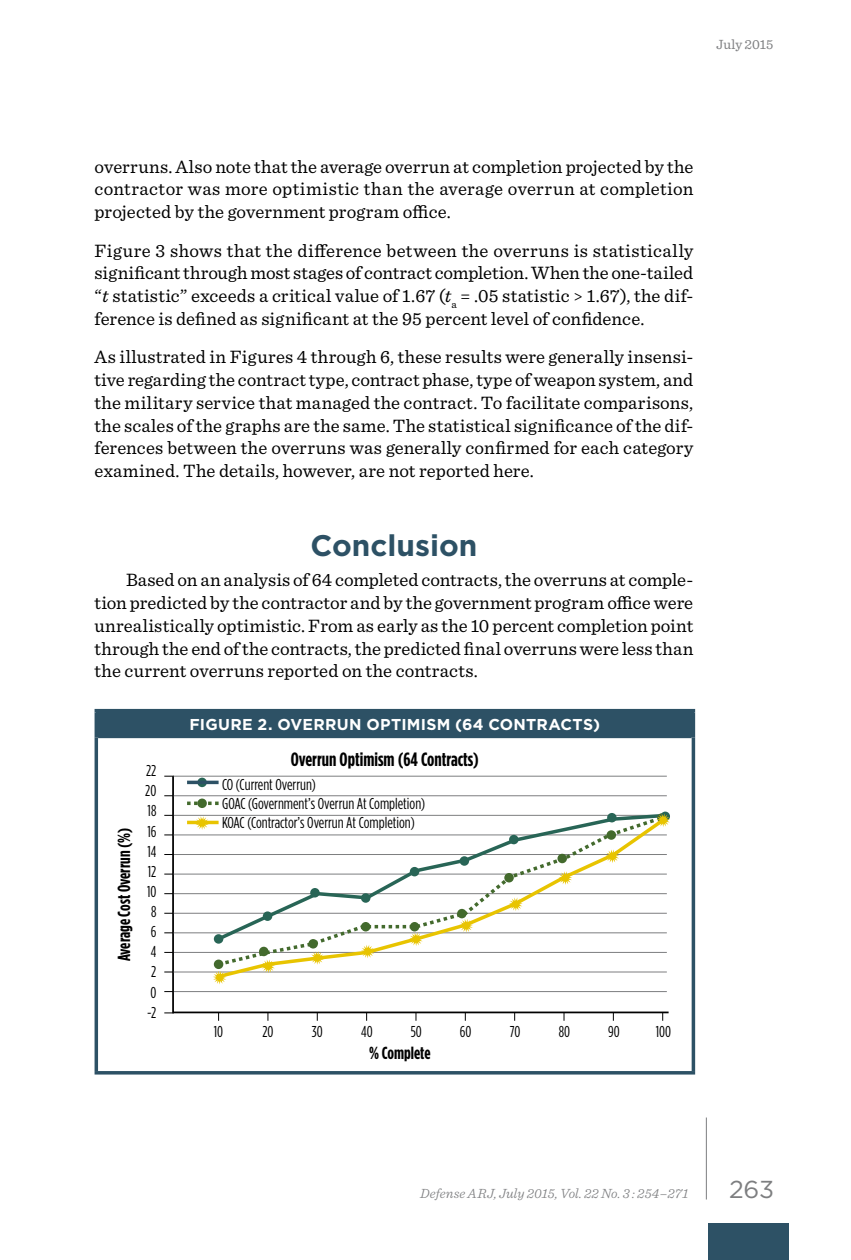
<style>
.page{position:relative;width:851px;height:1260px;background:#fff}
.page>*{position:absolute;margin:0;border:0;box-sizing:border-box;transform-origin:0 0}
.Level_1_Header{font:700 29.75px "Gotham";letter-spacing:.005em;color:#2d5165}
.t1{font:24.5px "Gotham";color:#7d7e80}
.P{font:700 19.25px "Gotham Condensed";color:#000}
.Body_Text_-_no_inden{font:18.9px/22.8px "Sentinel";letter-spacing:.005em;color:#000;text-align:justify}
.Body_Text-1st_paragr{font:18.9px/22.8px "Sentinel";letter-spacing:.005em;color:#000;text-align:justify}
.P-2{font:700 17.5px "Gotham Condensed";color:#000}
.P-3{font:15.75px/20.1px "Gotham Condensed";color:#000}
.Table_Charts_Title{font:700 15.75px "Gotham";letter-spacing:.02em;color:#fff}
.t2{font:italic 300 14px "Sentinel";letter-spacing:.005em;color:#7d7e80}
.t3{font:14px "Sentinel";color:#7d7e80}
.s1{font-style:italic}
</style>
<div class="page">
<hr style="left:706px;top:1118px;width:1px;height:82px;background:#7d7e80">
<div style="left:708px;top:1223px;width:81px;height:37px;background:#2d5165"></div>
<div style="left:96px;top:711px;width:597px;height:26px;background:#2d5165"></div>
<svg style="left:94px;top:737px;width:4px;height:334px"></svg>
<svg style="left:691px;top:737px;width:4px;height:334px"></svg>
<svg style="left:94px;top:1071px;width:601px;height:4px;background:#466677"></svg>
<hr style="left:94px;top:709px;width:601px;height:3px;background:#2d5165">
<svg style="left:94px;top:712px;width:2px;height:25px"></svg>
<hr style="left:691px;top:712px;width:4px;height:25px;background:#2d5165">
<hr style="left:98px;top:736px;width:593px;height:2px;background:#2d5165">
<svg style="left:171px;top:775px;width:498px;height:239px"></svg>
<hr style="left:173px;top:776px;width:493px;height:1px;background:#7d7e80">
<hr style="left:173px;top:795px;width:493px;height:1px;background:#7d7e80">
<hr style="left:173px;top:815px;width:493px;height:1px;background:#7d7e80">
<hr style="left:173px;top:834px;width:493px;height:1px;background:#7d7e80">
<hr style="left:173px;top:854px;width:493px;height:1px;background:#7d7e80">
<hr style="left:173px;top:874px;width:493px;height:1px;background:#7d7e80">
<hr style="left:173px;top:893px;width:493px;height:1px;background:#7d7e80">
<hr style="left:173px;top:913px;width:493px;height:1px;background:#7d7e80">
<hr style="left:173px;top:932px;width:493px;height:1px;background:#7d7e80">
<hr style="left:173px;top:952px;width:493px;height:1px;background:#7d7e80">
<hr style="left:173px;top:972px;width:493px;height:1px;background:#7d7e80">
<hr style="left:173px;top:991px;width:493px;height:1px;background:#7d7e80">
<svg style="left:214px;top:812px;width:455px;height:132px"></svg>
<svg style="left:214px;top:815px;width:454px;height:166px"></svg>
<div style="left:214px;top:934px;width:9px;height:10px;background:#286556;border-radius:50%"></div>
<div style="left:214px;top:960px;width:9px;height:9px;background:#436a2d;border-radius:50%"></div>
<div style="left:259px;top:947px;width:9px;height:9px;background:#436a2d;border-radius:50%"></div>
<div style="left:308px;top:939px;width:10px;height:10px;background:#436a2d;border-radius:50%"></div>
<div style="left:361px;top:922px;width:9px;height:9px;background:#436a2d;border-radius:50%"></div>
<div style="left:410px;top:922px;width:9px;height:9px;background:#436a2d;border-radius:50%"></div>
<div style="left:457px;top:909px;width:9px;height:9px;background:#436a2d;border-radius:50%"></div>
<div style="left:504px;top:873px;width:10px;height:9px;background:#436a2d;border-radius:50%"></div>
<div style="left:557px;top:854px;width:10px;height:9px;background:#436a2d;border-radius:50%"></div>
<div style="left:606px;top:830px;width:10px;height:10px;background:#436a2d;border-radius:50%"></div>
<div style="left:263px;top:911px;width:9px;height:10px;background:#286556;border-radius:50%"></div>
<div style="left:310px;top:888px;width:10px;height:10px;background:#286556;border-radius:50%"></div>
<div style="left:361px;top:893px;width:9px;height:10px;background:#286556;border-radius:50%"></div>
<div style="left:410px;top:867px;width:9px;height:9px;background:#286556;border-radius:50%"></div>
<div style="left:459px;top:856px;width:10px;height:10px;background:#286556;border-radius:50%"></div>
<div style="left:509px;top:835px;width:9px;height:9px;background:#286556;border-radius:50%"></div>
<div style="left:607px;top:813px;width:9px;height:9px;background:#286556;border-radius:50%"></div>
<div style="left:660px;top:812px;width:10px;height:9px;background:#286556;border-radius:50%"></div>
<svg style="left:213px;top:971px;width:13px;height:13px"></svg>
<svg style="left:261px;top:959px;width:14px;height:14px"></svg>
<svg style="left:310px;top:951px;width:14px;height:14px"></svg>
<svg style="left:361px;top:945px;width:13px;height:13px"></svg>
<svg style="left:409px;top:932px;width:14px;height:14px"></svg>
<svg style="left:459px;top:919px;width:14px;height:14px"></svg>
<svg style="left:509px;top:897px;width:13px;height:14px"></svg>
<svg style="left:558px;top:871px;width:14px;height:14px"></svg>
<svg style="left:605px;top:849px;width:14px;height:14px"></svg>
<svg style="left:656px;top:813px;width:14px;height:14px"></svg>
<div style="left:197px;top:778px;width:10px;height:9px;background:#286556;border-radius:50%"></div>
<div style="left:197px;top:799px;width:10px;height:9px;background:#436a2d;border-radius:50%"></div>
<svg style="left:195px;top:816px;width:14px;height:14px"></svg>
<hr style="left:187px;top:781px;width:31px;height:3px;background:#2d5165">
<svg style="left:187px;top:802px;width:31px;height:3px"></svg>
<hr style="left:187px;top:821px;width:31px;height:3px;background:#e8c400">
<p class="t3" style="left:716px;top:34px;width:59px">July 2015</p>
<p class="Body_Text-1st_paragr" style="left:94px;top:154px;width:600px">overruns. Also note that the average overrun at completion projected by the contractor was more optimistic than the average overrun at completion projected by the government program office.</p>
<p class="Body_Text_-_no_inden" style="left:94px;top:238px;width:600px">Figure 3 shows that the difference between the overruns is statistically significant through most stages of contract completion. When the one-tailed “<span class="s1">t</span> statistic” exceeds a critical value of 1.67 (<span class="s1">t</span><sub>a</sub> = .05 statistic &gt; 1.67), the dif&shy;ference is defined as significant at the 95 percent level of confidence.</p>
<p class="Body_Text_-_no_inden" style="left:94px;top:344px;width:600px">As illustrated in Figures 4 through 6, these results were generally insensi&shy;tive regarding the contract type, contract phase, type of weapon system, and the military service that managed the contract. To facilitate comparisons, the scales of the graphs are the same. The statistical significance of the dif&shy;ferences between the overruns was generally confirmed for each category examined. The details, however, are not reported here.</p>
<h1 class="Level_1_Header" style="left:310px;top:526px;width:168px">Conclusion</h1>
<p class="Body_Text-1st_paragr" style="left:95px;top:568px;width:600px;text-indent:31px">Based on an analysis of 64 completed contracts, the overruns at comple&shy;tion predicted by the contractor and by the government program office were unrealistically optimistic. From as early as the 10 percent completion point through the end of the contracts, the predicted final overruns were less than the current overruns reported on the contracts.</p>
<h1 class="Table_Charts_Title" style="left:189px;top:714px;width:412px">FIGURE 2. OVERRUN OPTIMISM (64 CONTRACTS)</h1>
<p class="P" style="left:291px;top:748px;width:189px">Overrun Optimism (64 Contracts)</p>
<p class="P-3" style="left:145px;top:760px;width:13px;text-align:center">22<br>20<br>18<br>16<br>14<br>12<br>10<br>8<br>6<br>4<br>2<br>0 -2</p>
<p class="P-3" style="left:222px;top:775px;width:204px;line-height:18.9px">CO (Current Overrun)<br>GOAC (Government’s Overrun At Completion)<br>KOAC (Contractor’s Overrun At Completion)</p>
<p class="P-2" style="left:114px;top:961px;width:135px;rotate:-90deg">Average Cost Overrun (%)</p>
<p class="P-3" style="left:214px;top:1021px;width:11px">10</p>
<p class="P-3" style="left:262px;top:1021px;width:13px">20</p>
<p class="P-3" style="left:312px;top:1021px;width:12px">30</p>
<p class="P-3" style="left:361px;top:1021px;width:13px">40</p>
<p class="P-3" style="left:410px;top:1021px;width:13px">50</p>
<p class="P-3" style="left:460px;top:1021px;width:13px">60</p>
<p class="P-3" style="left:509px;top:1021px;width:12px">70</p>
<p class="P-3" style="left:559px;top:1021px;width:13px">80</p>
<p class="P-3" style="left:608px;top:1021px;width:13px">90</p>
<p class="P-3" style="left:655px;top:1021px;width:17px">100</p>
<p class="P-2" style="left:369px;top:1042px;width:63px">% Complete</p>
<p class="t2" style="left:420px;top:1183px;width:269px">Defense ARJ, July 2015, Vol. 22 No. 3 : 254–271</p>
<p class="t1" style="left:729px;top:1173px;width:46px">263</p>
</div>
